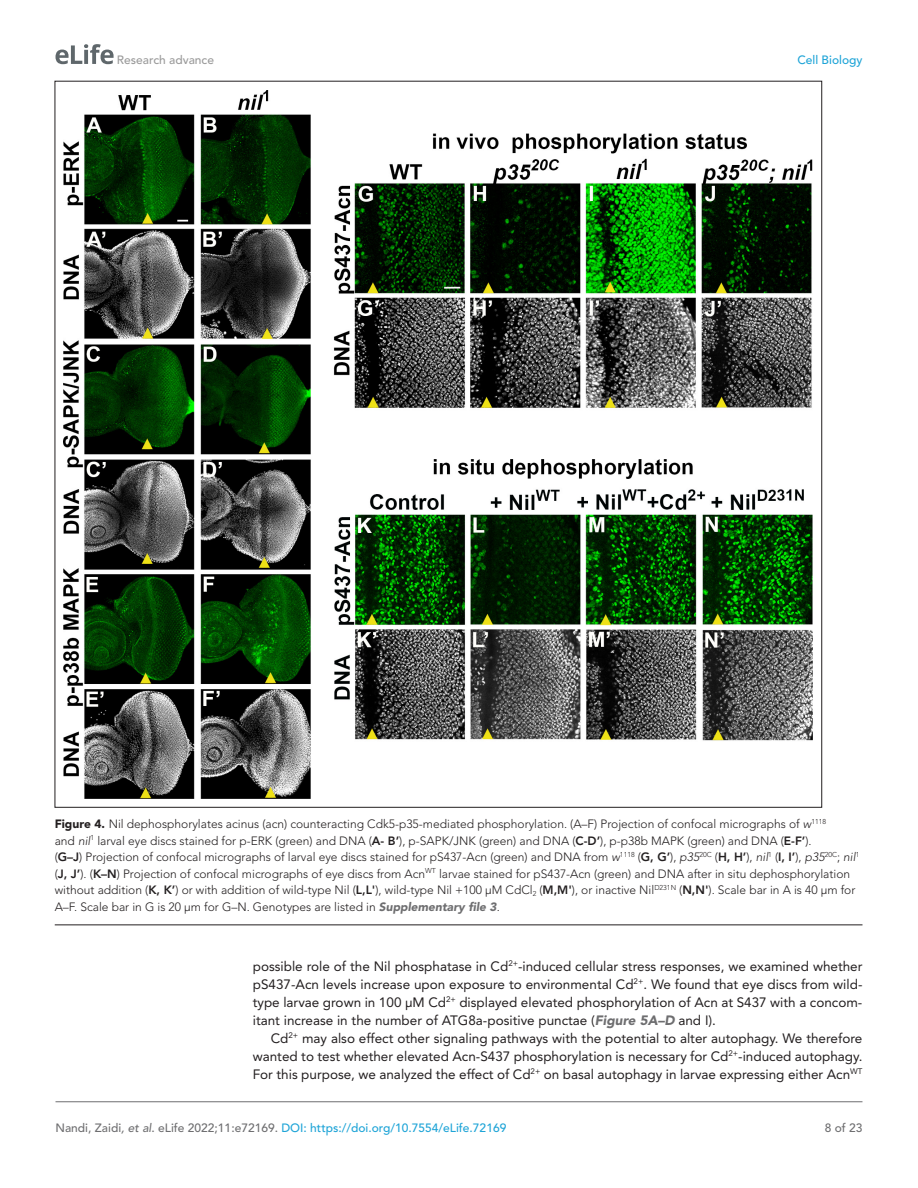
<style>
.page{position:relative;width:918px;height:1188px;background:#fff}
.page>*{position:absolute;margin:0;border:0;box-sizing:border-box;transform-origin:0 0}
.t1{font:13.5px/18px "Avenir LT Std";color:#231f20;text-align:justify}
.t2{font:300 12px/16.5px "Avenir LT Std";color:#231f20}
.t3{font:500 12px "Avenir LT Std";color:#1ea4d7}
.t4{font:500 12px "Avenir LT Std";color:#9a9a9a}
.t5{font:500 12px "Avenir LT Std";color:#6e6e70}
.s1{font-weight:900}
.s2{font-style:italic}
.s3{font-weight:800}
.s4{font-weight:900;font-style:italic;color:#6e6e70}
.s5{color:#6e6e70}
.s6{font-style:italic;color:#6e6e70}
</style>
<div class="page">
<svg style="left:56px;top:44px;width:58px;height:20px"></svg>
<hr style="left:56px;top:1101px;width:806px;height:1px;background:#6e6e70">
<hr style="left:55px;top:924px;width:807px;height:1px;background:#231f20">
<img style="left:64px;top:90px;width:749px;height:708px">
<p class="t4" style="left:117px;top:53px;width:99px">Research advance</p>
<p class="t3" style="left:797px;top:53px;width:67px">Cell Biology</p>
<p class="t2" style="left:55px;top:816px;width:806px"><span class="s1">Figure 4.</span> Nil dephosphorylates acinus (acn) counteracting Cdk5-p35-mediated phosphorylation. (A–F) Projection of confocal micrographs of <span class="s2">w</span><sup>1118<br></sup>and <span class="s2">nil</span><sup>1</sup> larval eye discs stained for p-ERK (green) and DNA (<span class="s3">A- B’</span>), p-SAPK/JNK (green) and DNA (<span class="s3">C-D’</span>), p-p38b MAPK (green) and DNA (<span class="s3">E-F’</span>).<br>(<span class="s3">G–J</span>) Projection of confocal micrographs of larval eye discs stained for pS437-Acn (green) and DNA from <span class="s2">w</span><sup>1118</sup> (<span class="s3">G, G’</span>), <span class="s2">p35</span><sup>20C</sup> (<span class="s3">H, H’</span>), <span class="s2">nil</span><sup>1</sup> (<span class="s3">I, I’</span>), <span class="s2">p35</span><sup>20C</sup>; <span class="s2">nil</span><sup>1 </sup>(<span class="s3">J, J’</span>). (<span class="s3">K–N</span>) Projection of confocal micrographs of eye discs from Acn<sup>WT</sup> larvae stained for pS437-Acn (green) and DNA after in situ dephosphorylation without addition (<span class="s3">K, K’</span>) or with addition of wild-type Nil (<span class="s3">L,L'</span>), wild-type Nil +100 µM CdCl<sub>2</sub> (<span class="s3">M,M'</span>), or inactive Nil<sup>D231N</sup> (<span class="s3">N,N'</span>). Scale bar in A is 40 µm for A–F. Scale bar in G is 20 µm for G–N. Genotypes are listed in <span class="s4">Supplementary file 3</span>.</p>
<p class="t1" style="left:253px;top:958px;width:611px">possible role of the Nil phosphatase in Cd<sup>2+</sup>-induced cellular stress responses, we examined whether pS437-Acn levels increase upon exposure to environmental Cd<sup>2+</sup>. We found that eye discs from wild&shy;type larvae grown in 100 µM Cd<sup>2+</sup> displayed elevated phosphorylation of Acn at S437 with a concom&shy;itant increase in the number of ATG8a-positive punctae (<span class="s4">Figure 5A–D</span> and I).</p>
<p class="t1" style="left:253px;top:1030px;width:611px;text-indent:18px">Cd<sup>2+</sup> may also effect other signaling pathways with the potential to alter autophagy. We therefore wanted to test whether elevated Acn-S437 phosphorylation is necessary for Cd<sup>2+</sup>-induced autophagy.<br>For this purpose, we analyzed the effect of Cd<sup>2+</sup> on basal autophagy in larvae expressing either Acn<sup>WT</sup></p>
<p class="t3" style="left:56px;top:1121px;width:452px"><span class="s5">Nandi, Zaidi</span><span class="s6">, et al</span><span class="s5">. eLife 2022;11:e72169.</span> DOI: https://doi.org/10.7554/eLife.72169</p>
<p class="t5" style="left:825px;top:1121px;width:39px">8 of 23</p>
</div>
